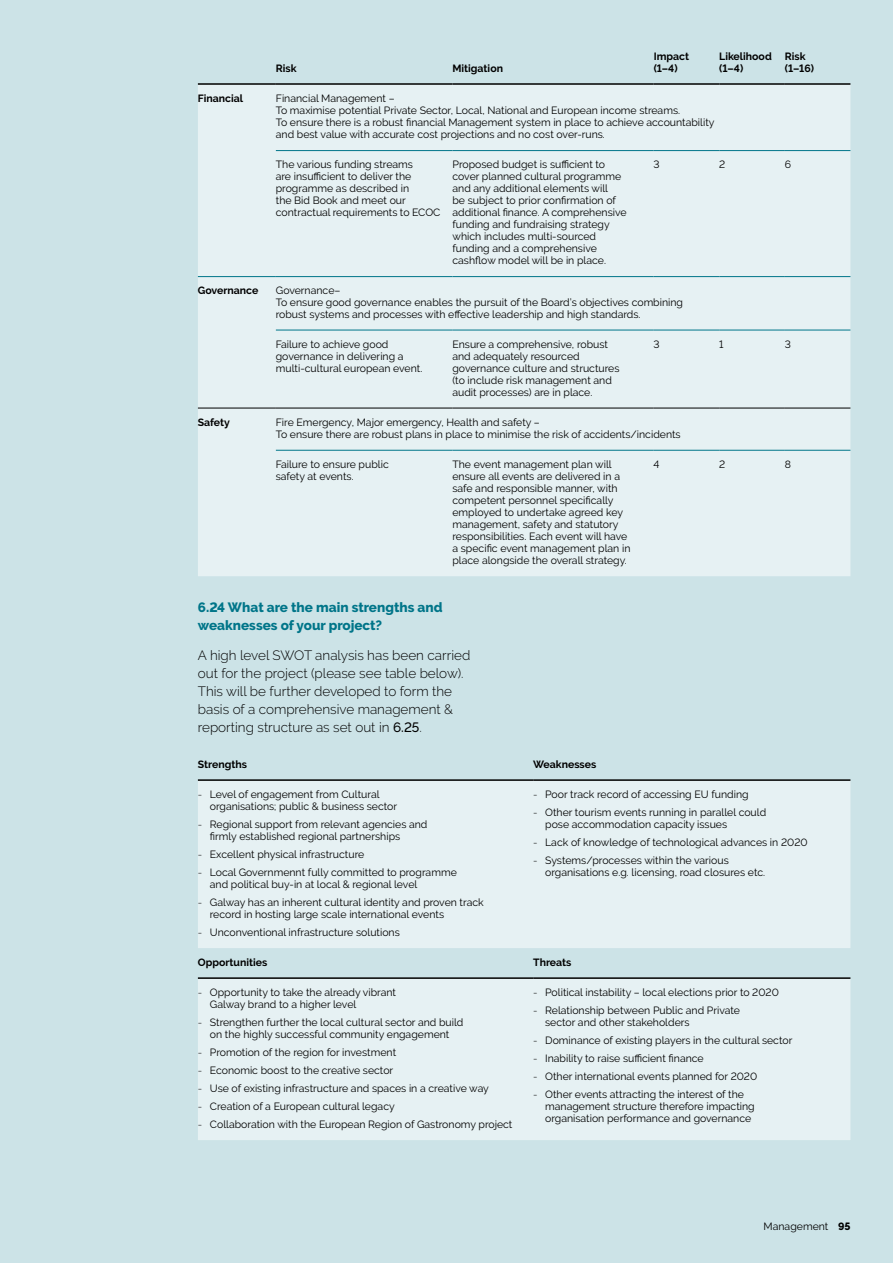
<style>
.page{position:relative;width:893px;height:1263px;background:#cce3e7}
.page>*{position:absolute;margin:0;border:0;box-sizing:border-box;transform-origin:0 0}
.t1{font:300 13.5px/18px "Raleway";color:#000}
.t2{font:800 13.5px/18px "Raleway";color:#007589}
.t3{font:10.5px/12px "Raleway";color:#000}
.t4{font:700 10.5px/12px "Raleway";color:#000}
.s1{font-weight:500}
.s2{font-weight:300}
.s3{font-weight:800}
</style>
<div class="page">
<div style="left:198px;top:85px;width:652px;height:491px;background:#e6f1f3"></div>
<hr style="left:198px;top:83px;width:78px;height:2px;background:#000">
<hr style="left:276px;top:83px;width:176px;height:2px;background:#000">
<hr style="left:452px;top:83px;width:202px;height:2px;background:#000">
<hr style="left:654px;top:83px;width:65px;height:2px;background:#000">
<hr style="left:719px;top:83px;width:66px;height:2px;background:#000">
<hr style="left:785px;top:83px;width:65px;height:2px;background:#000">
<hr style="left:198px;top:276px;width:78px;height:1px;background:#007589">
<hr style="left:276px;top:276px;width:176px;height:1px;background:#007589">
<hr style="left:452px;top:276px;width:202px;height:1px;background:#007589">
<hr style="left:654px;top:276px;width:65px;height:1px;background:#007589">
<hr style="left:719px;top:276px;width:66px;height:1px;background:#007589">
<hr style="left:785px;top:276px;width:65px;height:1px;background:#007589">
<hr style="left:276px;top:330px;width:176px;height:1px;background:#007589">
<hr style="left:452px;top:330px;width:202px;height:1px;background:#007589">
<hr style="left:654px;top:330px;width:65px;height:1px;background:#007589">
<hr style="left:719px;top:330px;width:66px;height:1px;background:#007589">
<hr style="left:785px;top:330px;width:65px;height:1px;background:#007589">
<hr style="left:276px;top:150px;width:176px;height:1px;background:#007589">
<hr style="left:452px;top:150px;width:202px;height:1px;background:#007589">
<hr style="left:654px;top:150px;width:65px;height:1px;background:#007589">
<hr style="left:719px;top:150px;width:66px;height:1px;background:#007589">
<hr style="left:785px;top:150px;width:65px;height:1px;background:#007589">
<hr style="left:198px;top:408px;width:78px;height:1px;background:#000">
<hr style="left:276px;top:408px;width:176px;height:1px;background:#000">
<hr style="left:452px;top:408px;width:202px;height:1px;background:#000">
<hr style="left:654px;top:408px;width:65px;height:1px;background:#000">
<hr style="left:719px;top:408px;width:66px;height:1px;background:#000">
<hr style="left:785px;top:408px;width:65px;height:1px;background:#000">
<hr style="left:276px;top:450px;width:176px;height:1px;background:#007589">
<hr style="left:452px;top:450px;width:202px;height:1px;background:#007589">
<hr style="left:654px;top:450px;width:65px;height:1px;background:#007589">
<hr style="left:719px;top:450px;width:66px;height:1px;background:#007589">
<hr style="left:785px;top:450px;width:65px;height:1px;background:#007589">
<svg style="left:198px;top:781px;width:652px;height:359px;background:#e3eff2"></svg>
<hr style="left:198px;top:977px;width:335px;height:2px;background:#000">
<hr style="left:533px;top:977px;width:317px;height:2px;background:#000">
<hr style="left:198px;top:779px;width:335px;height:2px;background:#000">
<hr style="left:533px;top:779px;width:317px;height:2px;background:#000">
<p class="t4" style="left:276px;top:62px;width:22px">Risk</p>
<p class="t4" style="left:452px;top:62px;width:52px">Mitigation</p>
<p class="t4" style="left:654px;top:50px;width:37px">Impact (1–4)</p>
<p class="t4" style="left:719px;top:50px;width:54px">Likelihood (1–4)</p>
<p class="t4" style="left:785px;top:50px;width:31px">Risk (1–16)</p>
<p class="t4" style="left:198px;top:92px;width:47px">Financial</p>
<p class="t3" style="left:276px;top:92px;width:440px">Financial Management –<br>To maximise potential Private Sector, Local, National and European income streams.<br>To ensure there is a robust financial Management system in place to achieve accountability and best value with accurate cost projections and no cost over-runs.</p>
<p class="t3" style="left:276px;top:158px;width:166px">The various funding streams<br>are insufficient to deliver the programme as described in<br>the Bid Book and meet our contractual requirements to ECOC</p>
<p class="t3" style="left:452px;top:158px;width:176px">Proposed budget is sufficient to cover planned cultural programme and any additional elements will<br>be subject to prior confirmation of additional finance. A comprehensive funding and fundraising strategy which includes multi-sourced funding and a comprehensive cashflow model will be in place.</p>
<p class="t3" style="left:654px;top:158px;width:8px">3</p>
<p class="t3" style="left:719px;top:158px;width:8px">2</p>
<p class="t3" style="left:785px;top:158px;width:8px">6</p>
<p class="t4" style="left:198px;top:284px;width:62px">Governance</p>
<p class="t3" style="left:276px;top:284px;width:409px">Governance–<br>To ensure good governance enables the pursuit of the Board’s objectives combining robust systems and processes with effective leadership and high standards.</p>
<p class="t3" style="left:276px;top:338px;width:148px">Failure to achieve good governance in delivering a multi-cultural european event.</p>
<p class="t3" style="left:452px;top:338px;width:168px">Ensure a comprehensive, robust and adequately resourced governance culture and structures (to include risk management and audit processes) are in place.</p>
<p class="t3" style="left:654px;top:338px;width:8px">3</p>
<p class="t3" style="left:719px;top:338px;width:6px">1</p>
<p class="t3" style="left:785px;top:338px;width:8px">3</p>
<p class="t4" style="left:198px;top:416px;width:34px">Safety</p>
<p class="t3" style="left:276px;top:416px;width:406px">Fire Emergency, Major emergency, Health and safety –<br>To ensure there are robust plans in place to minimise the risk of accidents/incidents</p>
<p class="t3" style="left:276px;top:458px;width:114px">Failure to ensure public safety at events.</p>
<p class="t3" style="left:452px;top:458px;width:180px">The event management plan will ensure all events are delivered in a safe and responsible manner, with competent personnel specifically employed to undertake agreed key management, safety and statutory responsibilities. Each event will have a specific event management plan in place alongside the overall strategy.</p>
<p class="t3" style="left:654px;top:458px;width:7px">4</p>
<p class="t3" style="left:719px;top:458px;width:8px">2</p>
<p class="t3" style="left:785px;top:458px;width:8px">8</p>
<p class="t2" style="left:198px;top:598px;width:246px">6.24 What are the main strengths and weaknesses of your project?</p>
<p class="t1" style="left:198px;top:646px;width:274px">A high level SWOT analysis has been carried out for the project (please see table below).<br>This will be further developed to form the basis of a comprehensive management &amp; reporting structure as set out in <span class="s1">6.25</span>.</p>
<p class="t4" style="left:198px;top:758px;width:51px">Strengths</p>
<p class="t4" style="left:533px;top:758px;width:65px">Weaknesses</p>
<p class="t3" style="left:210px;top:788px;width:189px;text-indent:-12px"><span class="s2">-</span> Level of engagement from Cultural organisations; public &amp; business sector</p>
<p class="t3" style="left:210px;top:818px;width:219px;text-indent:-12px"><span class="s2">-</span> Regional support from relevant agencies and firmly established regional partnerships</p>
<p class="t3" style="left:198px;top:848px;width:168px"><span class="s2">-</span> Excellent physical infrastructure</p>
<p class="t3" style="left:210px;top:866px;width:248px;text-indent:-12px"><span class="s2">-</span> Local Governmennt fully committed to programme and political buy-in at local &amp; regional level</p>
<p class="t3" style="left:210px;top:896px;width:275px;text-indent:-12px"><span class="s2">-</span> Galway has an inherent cultural identity and proven track record in hosting large scale international events</p>
<p class="t3" style="left:198px;top:926px;width:203px"><span class="s2">-</span> Unconventional infrastructure solutions</p>
<p class="t3" style="left:533px;top:788px;width:217px"><span class="s2">-</span> Poor track record of accessing EU funding</p>
<p class="t3" style="left:545px;top:806px;width:223px;text-indent:-12px"><span class="s2">-</span> Other tourism events running in parallel could pose accommodation capacity issues</p>
<p class="t3" style="left:533px;top:836px;width:276px"><span class="s2">-</span> Lack of knowledge of technological advances in 2020</p>
<p class="t3" style="left:545px;top:854px;width:221px;text-indent:-12px"><span class="s2">-</span> Systems/processes within the various organisations e.g. licensing, road closures etc.</p>
<p class="t4" style="left:198px;top:956px;width:71px">Opportunities</p>
<p class="t4" style="left:533px;top:956px;width:40px">Threats</p>
<p class="t3" style="left:210px;top:986px;width:188px;text-indent:-12px"><span class="s2">-</span> Opportunity to take the already vibrant<br>Galway brand to a higher level</p>
<p class="t3" style="left:198px;top:1016px;width:267px;text-align:center"><span class="s2">-</span> Strengthen further the local cultural sector and build on the highly successful community engagement</p>
<p class="t3" style="left:198px;top:1046px;width:200px"><span class="s2">-</span> Promotion of the region for investment</p>
<p class="t3" style="left:198px;top:1064px;width:197px"><span class="s2">-</span> Economic boost to the creative sector</p>
<p class="t3" style="left:198px;top:1082px;width:293px"><span class="s2">-</span> Use of existing infrastructure and spaces in a creative way</p>
<p class="t3" style="left:198px;top:1100px;width:198px"><span class="s2">-</span> Creation of a European cultural legacy</p>
<p class="t3" style="left:198px;top:1118px;width:316px"><span class="s2">-</span> Collaboration with the European Region of Gastronomy project</p>
<p class="t3" style="left:533px;top:986px;width:247px"><span class="s2">-</span> Political instability – local elections prior to 2020</p>
<p class="t3" style="left:545px;top:1004px;width:196px;text-indent:-12px"><span class="s2">-</span> Relationship between Public and Private sector and other stakeholders</p>
<p class="t3" style="left:533px;top:1034px;width:261px"><span class="s2">-</span> Dominance of existing players in the cultural sector</p>
<p class="t3" style="left:533px;top:1052px;width:172px"><span class="s2">-</span> Inability to raise sufficient finance</p>
<p class="t3" style="left:533px;top:1070px;width:226px"><span class="s2">-</span> Other international events planned for 2020</p>
<p class="t3" style="left:545px;top:1088px;width:211px;text-indent:-12px"><span class="s2">-</span> Other events attracting the interest of the management structure therefore impacting organisation performance and governance</p>
<p class="t3" style="left:764px;top:1220px;width:88px">Management <span class="s3">95</span></p>
</div>
